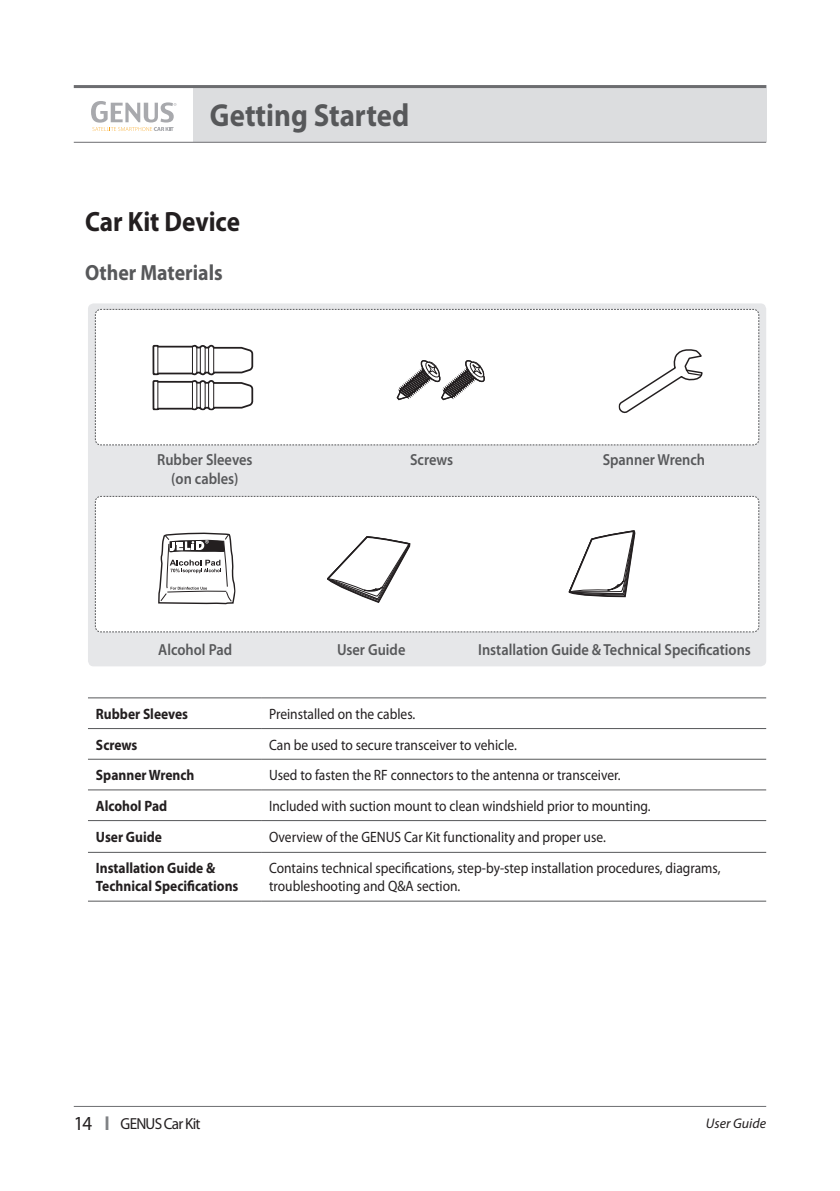
<style>
.page{position:relative;width:840px;height:1191px;background:#fff}
.page>*{position:absolute;margin:0;border:0;box-sizing:border-box;transform-origin:0 0}
.t1{font:700 32px "Myriad Pro";color:#57585a;scale:.9 1}
.t2{font:700 28px "Myriad Pro";color:#231f20;scale:.9 1}
.t3{font:700 22px "Myriad Pro";color:#57585a;scale:.9 1}
.t4{font:600 16px/19.2px "Myriad Pro";color:#57585a;text-align:center;scale:.9 1}
.t5{font:16px "Myriad Pro";letter-spacing:-.05em;color:#231f20;scale:.95 1}
.t6{font:15px/18px "Myriad Pro";color:#231f20;scale:.9 1}
.t7{font:700 15px/18px "Myriad Pro";color:#231f20;scale:.9 1}
.t8{font:italic 14px "Myriad Pro";color:#231f20}
.s1{font-size:20px}
.s2{font-family:"Futura";font-size:18px;color:#808285}
</style>
<div class="page">
<div style="left:193px;top:85px;width:572px;height:57px;background:#dcdddf"></div>
<hr style="left:74px;top:85px;width:691px;height:3px;background:#6c6d70">
<hr style="left:74px;top:1106px;width:691px;height:1px;background:#6c6d70">
<hr style="left:74px;top:142px;width:691px;height:1px;background:#6c6d70">
<svg style="left:91px;top:101px;width:85px;height:30px"></svg>
<div style="left:88px;top:303px;width:677px;height:363px;background:#e6e7e9;border-radius:6px"></div>
<hr style="left:88px;top:697px;width:173px;height:1px;background:#57585a">
<hr style="left:261px;top:697px;width:504px;height:1px;background:#57585a">
<hr style="left:88px;top:728px;width:173px;height:1px;background:#57585a">
<hr style="left:261px;top:728px;width:504px;height:1px;background:#57585a">
<hr style="left:88px;top:759px;width:173px;height:1px;background:#57585a">
<hr style="left:261px;top:759px;width:504px;height:1px;background:#57585a">
<hr style="left:88px;top:789px;width:173px;height:1px;background:#57585a">
<hr style="left:261px;top:789px;width:504px;height:1px;background:#57585a">
<hr style="left:88px;top:820px;width:173px;height:1px;background:#57585a">
<hr style="left:261px;top:820px;width:504px;height:1px;background:#57585a">
<hr style="left:88px;top:852px;width:173px;height:1px;background:#57585a">
<hr style="left:261px;top:852px;width:504px;height:1px;background:#57585a">
<hr style="left:88px;top:900px;width:173px;height:1px;background:#57585a">
<hr style="left:261px;top:900px;width:504px;height:1px;background:#57585a">
<div style="left:95px;top:309px;width:664px;height:136px;background:#fff"></div>
<div style="left:95px;top:496px;width:664px;height:136px;background:#fff"></div>
<p class="t1" style="left:210px;top:94px;width:223px">Getting Started</p>
<p class="t2" style="left:85px;top:203px;width:173px">Car Kit Device</p>
<p class="t3" style="left:85px;top:258px;width:154px">Other Materials</p>
<p class="t4" style="left:157px;top:450px;width:107px">Rubber Sleeves (on cables)</p>
<p class="t4" style="left:158px;top:639px;width:83px">Alcohol Pad</p>
<p class="t4" style="left:410px;top:450px;width:49px">Screws</p>
<p class="t4" style="left:602px;top:450px;width:115px">Spanner Wrench</p>
<p class="t4" style="left:337px;top:639px;width:77px">User Guide</p>
<p class="t4" style="left:478px;top:639px;width:304px">Installation Guide &amp; Technical Specifications</p>
<p class="t7" style="left:96px;top:704px;width:104px">Rubber Sleeves</p>
<p class="t6" style="left:269px;top:704px;width:164px">Preinstalled on the cables.</p>
<p class="t7" style="left:96px;top:735px;width:48px">Screws</p>
<p class="t6" style="left:269px;top:735px;width:277px">Can be used to secure transceiver to vehicle.</p>
<p class="t7" style="left:96px;top:765px;width:111px">Spanner Wrench</p>
<p class="t6" style="left:269px;top:766px;width:392px">Used to fasten the RF connectors to the antenna or transceiver.</p>
<p class="t7" style="left:96px;top:796px;width:81px">Alcohol Pad</p>
<p class="t6" style="left:269px;top:796px;width:425px">Included with suction mount to clean windshield prior to mounting.</p>
<p class="t7" style="left:96px;top:827px;width:75px">User Guide</p>
<p class="t6" style="left:269px;top:828px;width:375px">Overview of the GENUS Car Kit functionality and proper use.</p>
<p class="t7" style="left:96px;top:858px;width:160px">Installation Guide &amp;<br>Technical Specifications</p>
<p class="t6" style="left:269px;top:859px;width:503px">Contains technical specifications, step-by-step installation procedures, diagrams, troubleshooting and Q&amp;A section.</p>
<p class="t5" style="left:74px;top:1114px;width:135px"><span class="s1">14</span> <span class="s2">I</span> GENUS Car Kit</p>
<p class="t8" style="left:705px;top:1114px;width:62px">User Guide</p>
</div>
